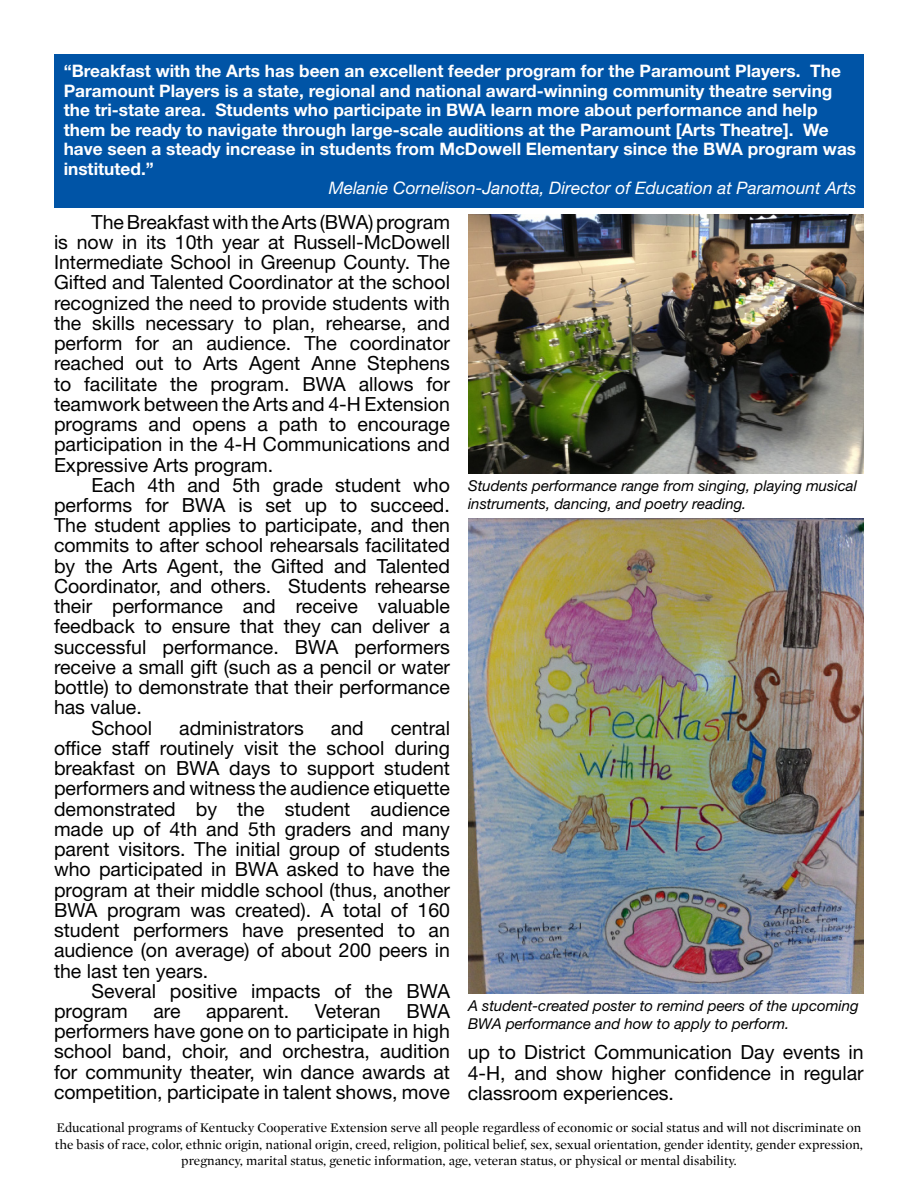
<style>
.page{position:relative;width:918px;height:1188px;background:#fff}
.page>*{position:absolute;margin:0;border:0;box-sizing:border-box;transform-origin:0 0}
.t1{font:19.5px/20.2px "Helvetica Neue LT Std";color:#000;text-align:justify}
.t2{font:700 17.25px/19.5px "Helvetica Neue LT Std";color:#fff}
.t3{font:italic 17.25px "Helvetica Neue LT Std";color:#fff}
.t4{font:italic 15px/18px "Helvetica Neue LT Std";color:#000}
.t5{font:13.5px/16.2px "Mercury Display";color:#000;text-align:center}
</style>
<div class="page">
<div style="left:54px;top:54px;width:810px;height:153px;background:#0054a6"></div>
<img style="left:468px;top:215px;width:396px;height:258px">
<img style="left:468px;top:518px;width:396px;height:475px">
<p class="t2" style="left:64px;top:61px;width:794px">“Breakfast with the Arts has been an excellent feeder program for the Paramount Players. The Paramount Players is a state, regional and national award-winning community theatre serving the tri-state area. Students who participate in BWA learn more about performance and help them be ready to navigate through large-scale auditions at the Paramount [Arts Theatre]. We have seen a steady increase in students from McDowell Elementary since the BWA program was instituted.”</p>
<p class="t3" style="left:329px;top:178px;width:529px">Melanie Cornelison-Janotta, Director of Education at Paramount Arts</p>
<p class="t1" style="left:54px;top:211px;width:398px;text-indent:37px">The Breakfast with the Arts (BWA) program is now in its 10th year at Russell-McDowell Intermediate School in Greenup County. The Gifted and Talented Coordinator at the school recognized the need to provide students with the skills necessary to plan, rehearse, and perform for an audience. The coordinator reached out to Arts Agent Anne Stephens to facilitate the program. BWA allows for teamwork between the Arts and 4-H Extension programs and opens a path to encourage participation in the 4-H Communications and Expressive Arts program.</p>
<p class="t1" style="left:92px;top:474px;width:360px">Each 4th and 5th grade student who</p>
<p class="t1" style="left:54px;top:495px;width:397px">performs for BWA is set up to succeed.</p>
<p class="t1" style="left:54px;top:515px;width:398px">The student applies to participate, and then</p>
<p class="t1" style="left:54px;top:535px;width:397px">commits to after school rehearsals facilitated</p>
<p class="t1" style="left:54px;top:555px;width:398px">by the Arts Agent, the Gifted and Talented</p>
<p class="t1" style="left:54px;top:576px;width:397px">Coordinator, and others. Students rehearse</p>
<p class="t1" style="left:54px;top:596px;width:398px">their performance and receive valuable</p>
<p class="t1" style="left:54px;top:616px;width:398px">feedback to ensure that they can deliver a</p>
<p class="t1" style="left:54px;top:636px;width:397px">successful performance. BWA performers</p>
<p class="t1" style="left:54px;top:657px;width:397px">receive a small gift (such as a pencil or water</p>
<p class="t1" style="left:54px;top:677px;width:397px">bottle) to demonstrate that their performance</p>
<p class="t1" style="left:54px;top:697px;width:89px">has value.</p>
<p class="t1" style="left:92px;top:717px;width:62px">School</p>
<p class="t1" style="left:179px;top:717px;width:126px">administrators</p>
<p class="t1" style="left:331px;top:717px;width:34px">and</p>
<p class="t1" style="left:54px;top:717px;width:398px;text-indent:337px">central office staff routinely visit the school during breakfast on BWA days to support student performers and witness the audience etiquette demonstrated by the student audience made up of 4th and 5th graders and many parent visitors. The initial group of students who participated in BWA asked to have the program at their middle school (thus, another BWA program was created). A total of 160 student performers have presented to an audience (on average) of about 200 peers in the last ten years.</p>
<p class="t1" style="left:54px;top:980px;width:398px;text-indent:37px">Several positive impacts of the BWA program</p>
<p class="t1" style="left:54px;top:1001px;width:398px;text-indent:352px">BWA performers have gone on to participate in high school band, choir, and orchestra, audition for community theater, win dance awards at competition, participate in talent shows, move</p>
<p class="t1" style="left:153px;top:1001px;width:29px">are</p>
<p class="t1" style="left:206px;top:1001px;width:85px">apparent.</p>
<p class="t1" style="left:315px;top:1001px;width:67px">Veteran</p>
<p class="t4" style="left:468px;top:477px;width:391px">Students performance range from singing, playing musical instruments, dancing, and poetry reading.</p>
<p class="t4" style="left:468px;top:996px;width:392px">A student-created poster to remind peers of the upcoming<br>BWA performance and how to apply to perform.</p>
<p class="t1" style="left:468px;top:1042px;width:397px">up to District Communication Day events in 4-H, and show higher confidence in regular classroom experiences.</p>
<p class="t5" style="left:55px;top:1119px;width:810px">Educational programs of Kentucky Cooperative Extension serve all people regardless of economic or social status and will not discriminate on the basis of race, color, ethnic origin, national origin, creed, religion, political belief, sex, sexual orientation, gender identity, gender expression, pregnancy, marital status, genetic information, age, veteran status, or physical or mental disability.</p>
</div>
